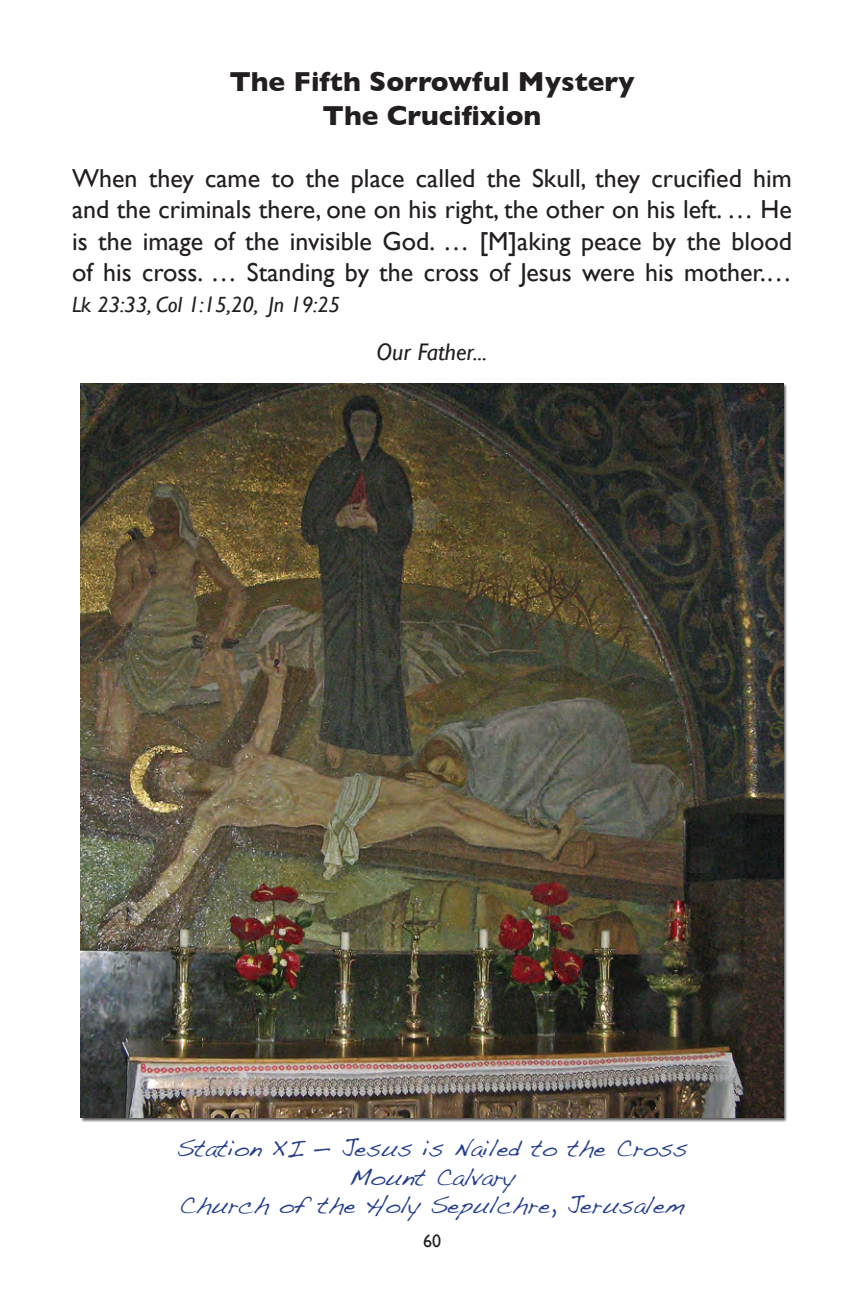
<style>
.page{position:relative;width:864px;height:1296px;background:#fff}
.page>*{position:absolute;margin:0;border:0;box-sizing:border-box;transform-origin:0 0}
.t1{font:700 28px "Gill Sans";color:#231f20}
.t2{font:26px/31.2px "Gill Sans";color:#231f20;text-align:justify}
.t3{font:24px "Handwriting Dakota";color:#253f8e}
.t4{font:italic 24px "Gill Sans";color:#231f20}
.t5{font:italic 22px "Gill Sans";color:#231f20}
.t6{font:18px "Gill Sans";color:#231f20}
</style>
<div class="page">
<img style="left:81px;top:383px;width:702px;height:734px">
<p class="t1" style="left:229px;top:65px;width:407px">The Fifth Sorrowful Mystery</p>
<p class="t1" style="left:323px;top:99px;width:220px">The Crucifixion</p>
<p class="t2" style="left:72px;top:163px;width:722px">When they came to the place called the Skull, they crucified him and the criminals there, one on his right, the other on his left. … He is the image of the invisible God. … [M]aking peace by the blood of his cross. … Standing by the cross of Jesus were his mother.…</p>
<p class="t5" style="left:72px;top:292px;width:270px">Lk 23:33, Col 1:15,20, Jn 19:25</p>
<p class="t4" style="left:377px;top:338px;width:112px">Our Father...</p>
<p class="t3" style="left:176px;top:1134px;width:513px">Station XI — Jesus is Nailed to the Cross</p>
<p class="t3" style="left:349px;top:1162px;width:168px">Mount Calvary</p>
<p class="t3" style="left:179px;top:1191px;width:507px">Church of the Holy Sepulchre, Jerusalem</p>
<p class="t6" style="left:423px;top:1230px;width:19px">60</p>
</div>
